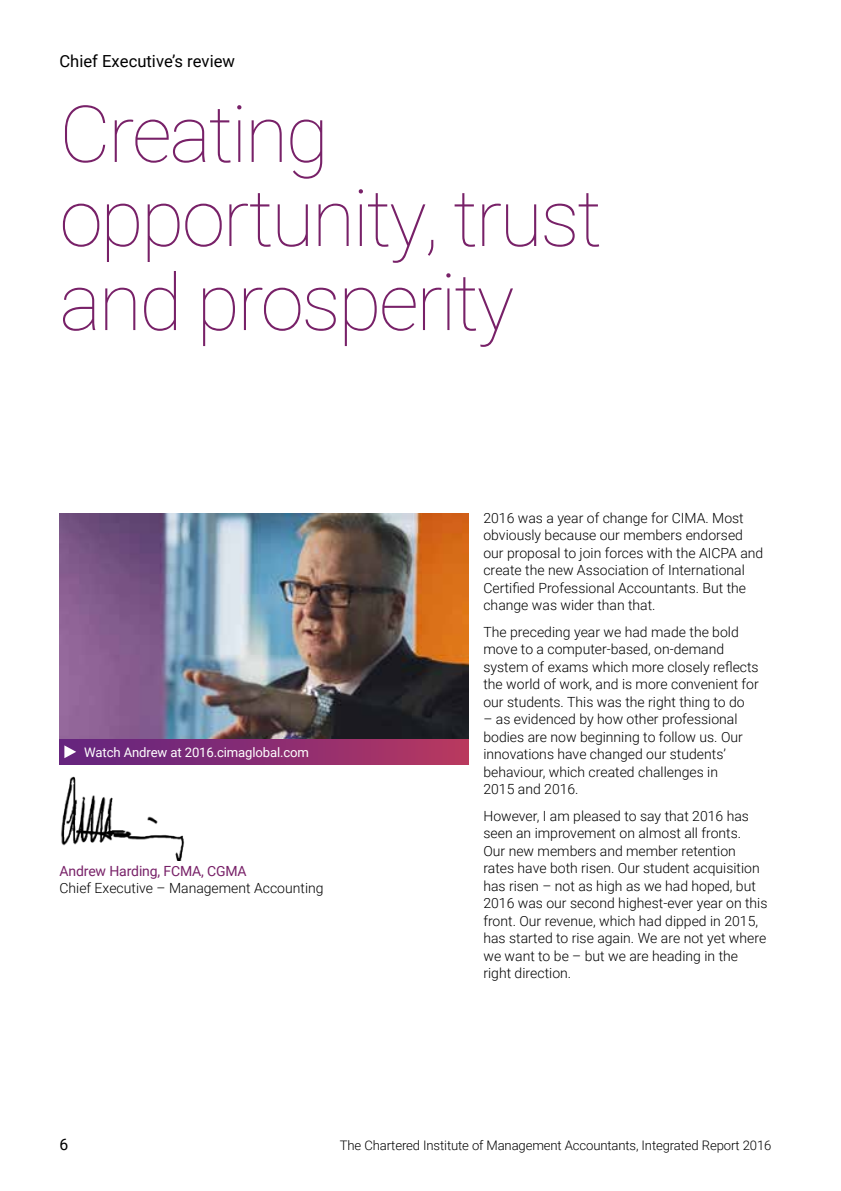
<style>
.page{position:relative;width:841px;height:1191px;background:#fff}
.page>*{position:absolute;margin:0;border:0;box-sizing:border-box;transform-origin:0 0}
.t1{font:100 78.75px/84px "Roboto";letter-spacing:-.03em;color:#782168}
.t2{font:16.62px "Roboto";color:#000}
.t3{font:15.75px "Roboto";color:#000}
.t4{font:300 14px/17.5px "Roboto";color:#000}
.t5{font:14px "Roboto";letter-spacing:-.01em;color:#782168}
.t6{font:300 13.12px "Roboto";letter-spacing:-.01em;color:#000}
.t7{font:13.12px "Roboto";letter-spacing:-.01em;color:#fff}
</style>
<div class="page">
<img style="left:59px;top:513px;width:409px;height:226px">
<div style="left:59px;top:739px;width:409px;height:25px;background:linear-gradient(to right,#5f2381,#b63861)"></div>
<svg style="left:64px;top:745px;width:12px;height:13px"></svg>
<img style="left:61px;top:776px;width:124px;height:85px">
<p class="t2" style="left:59px;top:49px;width:177px">Chief Executive’s review</p>
<h1 class="t1" style="left:59px;top:89px;width:544px">Creating opportunity, trust and prosperity</h1>
<p class="t7" style="left:84px;top:743px;width:226px">Watch Andrew at 2016.cimaglobal.com</p>
<p class="t5" style="left:59px;top:861px;width:189px">Andrew Harding, FCMA, CGMA</p>
<p class="t4" style="left:59px;top:879px;width:266px">Chief Executive – Management Accounting</p>
<p class="t4" style="left:483px;top:508px;width:281px">2016 was a year of change for CIMA. Most obviously because our members endorsed our proposal to join forces with the AICPA and create the new Association of International Certified Professional Accountants. But the change was wider than that.</p>
<p class="t4" style="left:483px;top:622px;width:277px">The preceding year we had made the bold move to a computer-based, on-demand system of exams which more closely reflects the world of work, and is more convenient for our students. This was the right thing to do</p>
<p class="t4" style="left:483px;top:710px;width:261px">– as evidenced by how other professional bodies are now beginning to follow us. Our innovations have changed our students’ behaviour, which created challenges in 2015 and 2016.</p>
<p class="t4" style="left:483px;top:806px;width:286px">However, I am pleased to say that 2016 has seen an improvement on almost all fronts.<br>Our new members and member retention rates have both risen. Our student acquisition has risen – not as high as we had hoped, but 2016 was our second highest-ever year on this front. Our revenue, which had dipped in 2015, has started to rise again. We are not yet where we want to be – but we are heading in the right direction.</p>
<p class="t3" style="left:60px;top:1133px;width:10px">6</p>
<p class="t6" style="left:340px;top:1136px;width:433px">The Chartered Institute of Management Accountants, Integrated Report 2016</p>
</div>
